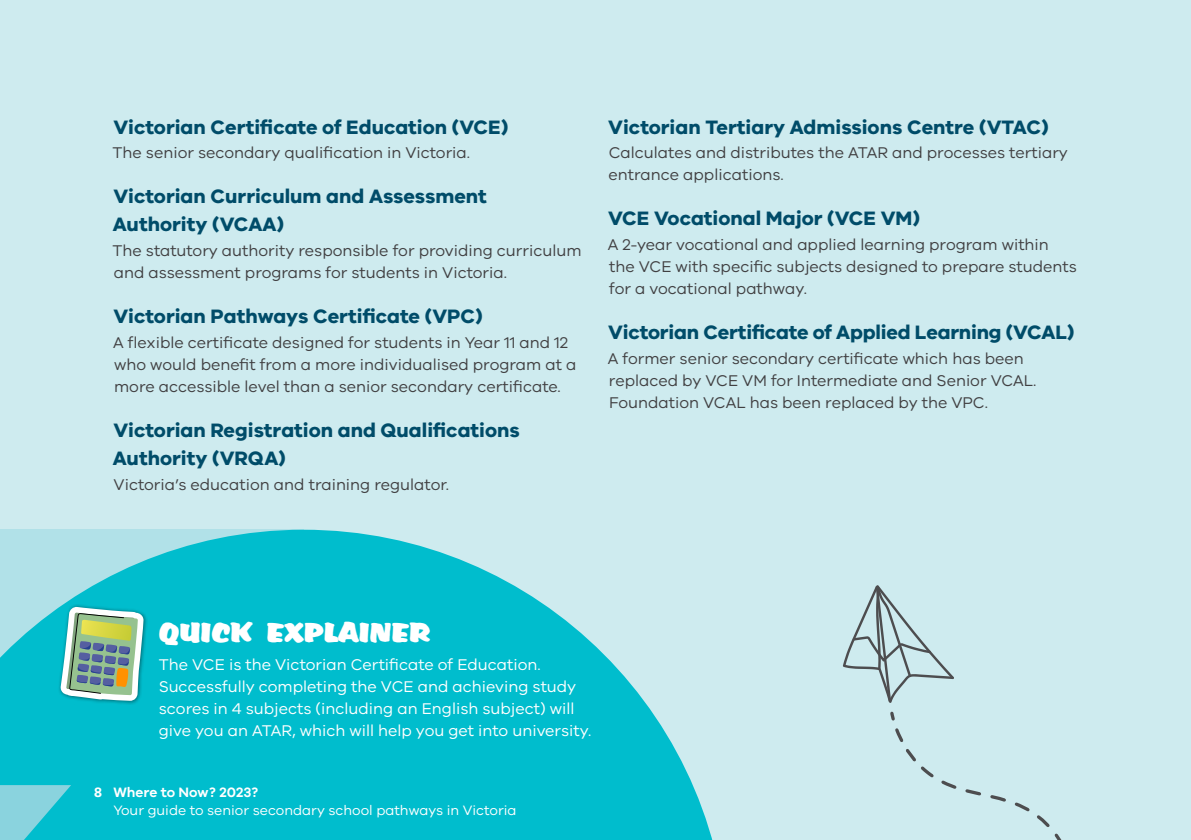
<style>
.page{position:relative;width:1191px;height:840px;background:#fff}
.page>*{position:absolute;margin:0;border:0;box-sizing:border-box;transform-origin:0 0}
.Quick_explainer_body{font:26px "DS Accent";color:#fff}
.Heading_4{font:700 20px/28px "VIC";color:#004c69}
.Body{font:16px/22px "VIC";color:#414042}
.Quick_explainer_body-2{font:16px/22px "VIC";color:#fff}
.Body-2{font:14px/18px "VIC";color:#fff}
.Body-3{font:600 14px "VIC";color:#fff}
.s1{font-weight:600}
</style>
<div class="page">
<div style="left:0;top:0;width:1191px;height:839px;background:#ceebef"></div>
<svg style="left:0;top:529px;width:712px;height:310px;fill:#00bdcd"></svg>
<div style="left:58px;top:604px;width:90px;height:100px;background:#000;opacity:.45"></div>
<svg style="left:60px;top:606px;width:84px;height:94px"></svg>
<svg style="left:0;top:784px;width:71px;height:55px"></svg>
<svg style="left:843px;top:585px;width:111px;height:117px"></svg>
<svg style="left:890px;top:711px;width:171px;height:128px"></svg>
<p class="Heading_4" style="left:113px;top:112px;width:396px">Victorian Certificate of Education (VCE)</p>
<p class="Body" style="left:113px;top:141px;width:359px">The senior secondary qualification in Victoria.</p>
<p class="Heading_4" style="left:113px;top:182px;width:375px">Victorian Curriculum and Assessment<br>Authority (VCAA)</p>
<p class="Body" style="left:113px;top:239px;width:470px">The statutory authority responsible for providing curriculum and assessment programs for students in Victoria.</p>
<p class="Heading_4" style="left:113px;top:302px;width:371px">Victorian Pathways Certificate (VPC)</p>
<p class="Body" style="left:113px;top:331px;width:465px">A flexible certificate designed for students in Year 11 and 12 who would benefit from a more individualised program at a more accessible level than a senior secondary certificate.</p>
<p class="Heading_4" style="left:113px;top:416px;width:408px">Victorian Registration and Qualifications<br>Authority (VRQA)</p>
<p class="Body" style="left:114px;top:473px;width:337px">Victoria’s education and training regulator.</p>
<p class="Heading_4" style="left:608px;top:112px;width:442px">Victorian Tertiary Admissions Centre (VTAC)</p>
<p class="Body" style="left:608px;top:141px;width:461px">Calculates and distributes the ATAR and processes tertiary entrance applications.</p>
<p class="Heading_4" style="left:608px;top:204px;width:313px">VCE Vocational Major (VCE VM)</p>
<p class="Body" style="left:608px;top:233px;width:470px">A 2-year vocational and applied learning program within the VCE with specific subjects designed to prepare students for a vocational pathway.</p>
<p class="Heading_4" style="left:608px;top:318px;width:468px">Victorian Certificate of Applied Learning (VCAL)</p>
<p class="Body" style="left:608px;top:347px;width:430px">A former senior secondary certificate which has been replaced by VCE VM for Intermediate and Senior VCAL.<br>Foundation VCAL has been replaced by the VPC.</p>
<p class="Quick_explainer_body" style="left:159px;top:614px;width:273px">QUICK EXPLAINER</p>
<p class="Quick_explainer_body-2" style="left:159px;top:652px;width:434px">The VCE is the Victorian Certificate of Education.<br>Successfully completing the VCE and achieving study scores in 4 subjects (including an English subject) will give you an ATAR, which will help you get into university.</p>
<p class="Body-3" style="left:94px;top:783px;width:9px">8</p>
<p class="Body-2" style="left:113px;top:782px;width:405px"><span class="s1">Where to Now? 2023?<br></span>Your guide to senior secondary school pathways in Victoria</p>
</div>
